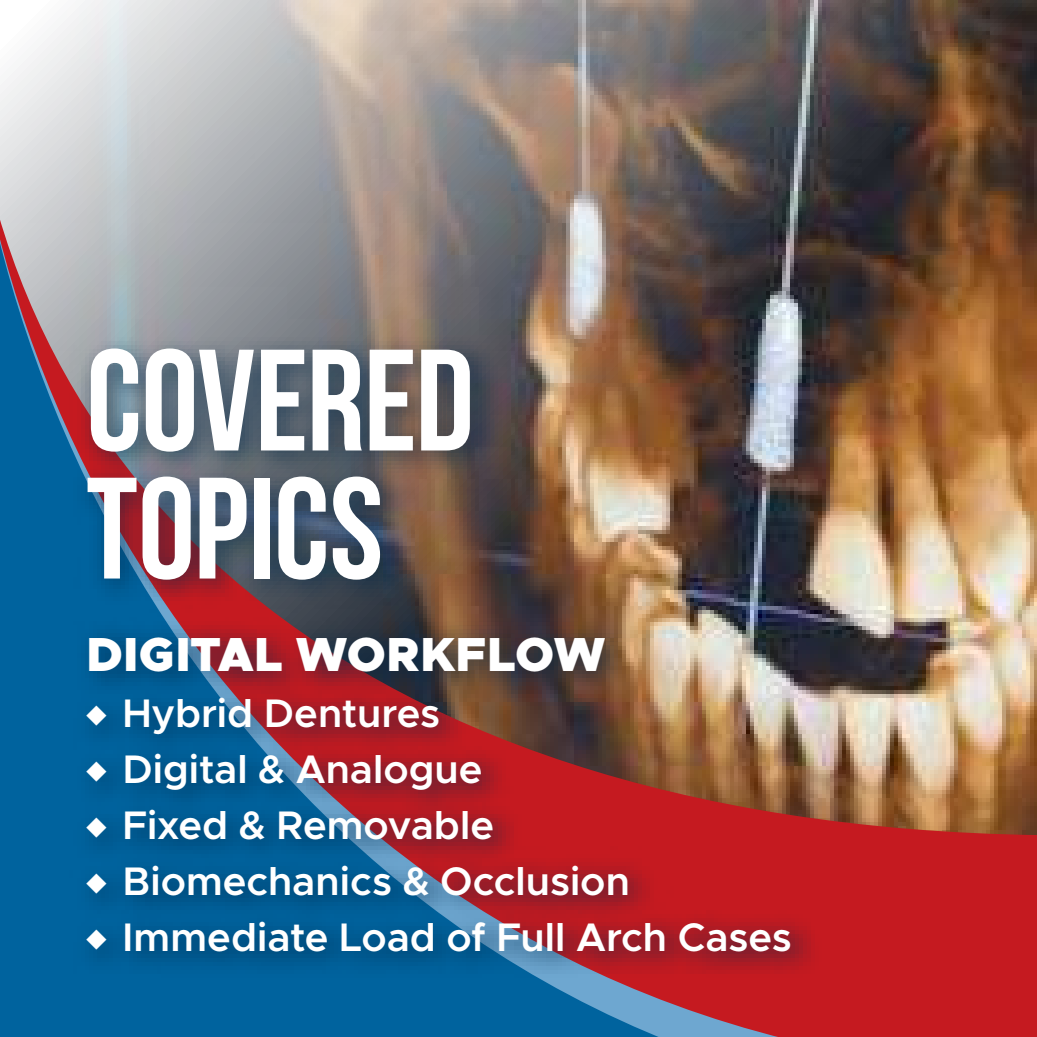
<style>
.page{position:relative;width:1037px;height:1037px;background:#fff}
.page>*{position:absolute;margin:0;border:0;box-sizing:border-box;transform-origin:0 0}
.t1{font:700 144px/128px "Bebas Neue";letter-spacing:-.005em;color:#fff}
.t2{font:900 48px "Metropolis";letter-spacing:.005em;color:#fff}
.t3{font:600 40px/56px "Metropolis";color:#fff}
.s1{font-family:"Proxima Nova";font-weight:900}
</style>
<div class="page">
<img style="left:0;top:0;width:1037px;height:1037px">
<div style="left:70px;top:337px;width:752px;height:640px;background:#002747;opacity:.66"></div>
<h1 class="t1" style="left:86px;top:335px;width:389px">COVERED<br>TOPICS</h1>
<p class="t2" style="left:86px;top:623px;width:520px">DIGITAL WORKFLOW</p>
<p class="t3" style="left:86px;top:685px;width:707px"><span class="s1">♦</span> Hybrid Dentures<br><span class="s1">♦</span> Digital &amp; Analogue<br><span class="s1">♦</span> Fixed &amp; Removable<br><span class="s1">♦</span> Biomechanics &amp; Occlusion<br><span class="s1">♦</span> Immediate Load of Full Arch Cases</p>
</div>
